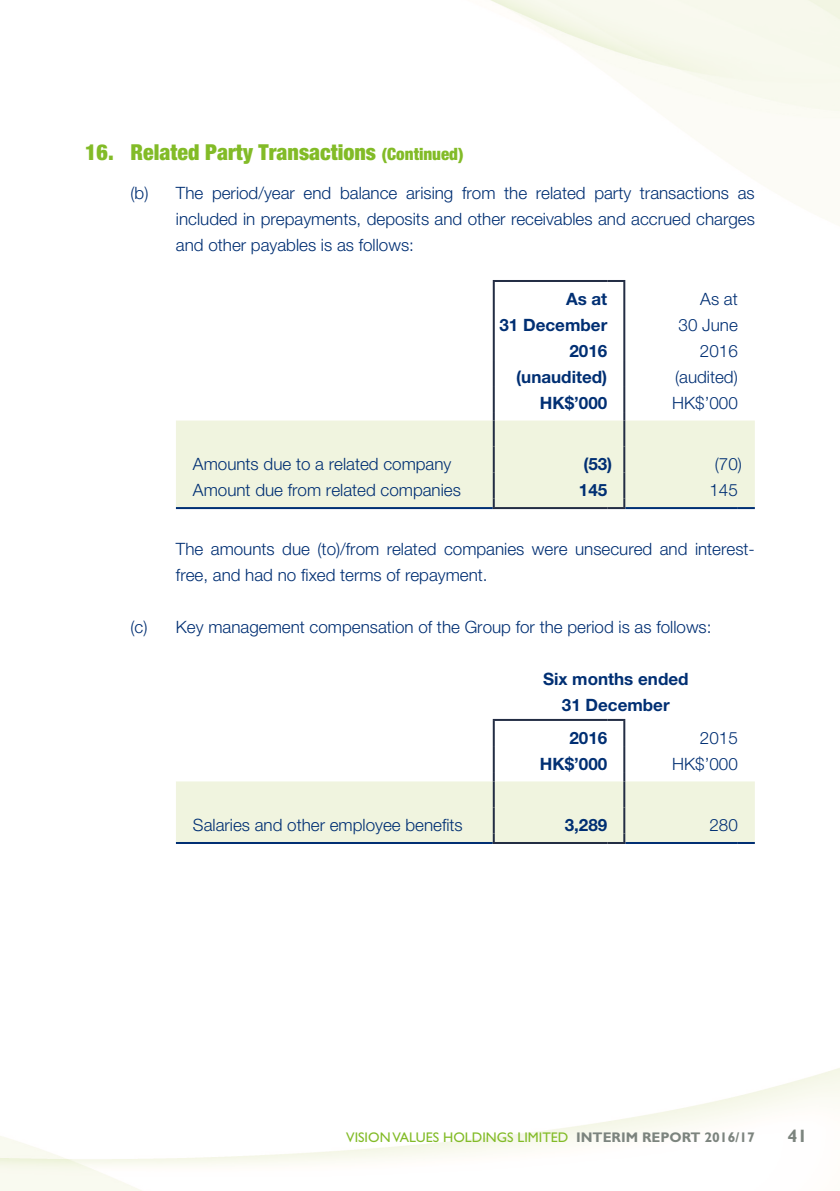
<style>
.page{position:relative;width:840px;height:1191px;background:#fff}
.page>*{position:absolute;margin:0;border:0;box-sizing:border-box;transform-origin:0 0}
._02_H2{font:900 condensed 22px "Helvetica Neue LT Std";color:#82bb27}
.t1{font:700 18px "Gill Sans Std";color:#7c847e}
._00_Body_Text{font:300 17px/26px "Helvetica Neue LT Std";color:#002f73;text-align:justify}
._00_Body_Text-2{font:700 17px "Helvetica Neue LT Std";color:#002f73}
.t2{font:14px "Gill Sans Std";color:#82bb27}
.s1{font-size:17px}
.s2{font-weight:700;color:#7c847e}
</style>
<div class="page">
<img style="left:0;top:0;width:839px;height:1191px">
<div style="left:176px;top:420px;width:578px;height:87px;background:#f0f4df"></div>
<hr style="left:176px;top:507px;width:316px;height:2px;background:#002f73">
<hr style="left:625px;top:507px;width:112px;height:2px;background:#002f73">
<svg style="left:737px;top:507px;width:17px;height:2px"></svg>
<hr style="left:492px;top:280px;width:115px;height:2px;background:#232d44">
<svg style="left:607px;top:280px;width:18px;height:2px"></svg>
<hr style="left:492px;top:282px;width:2px;height:78px;background:#232d44">
<hr style="left:492px;top:360px;width:2px;height:26px;background:#232d44">
<hr style="left:492px;top:386px;width:2px;height:26px;background:#232d44">
<svg style="left:492px;top:412px;width:2px;height:8px"></svg>
<hr style="left:492px;top:420px;width:2px;height:26px;background:#232d44">
<hr style="left:492px;top:446px;width:2px;height:26px;background:#232d44">
<hr style="left:492px;top:472px;width:2px;height:26px;background:#232d44">
<svg style="left:492px;top:498px;width:2px;height:9px"></svg>
<hr style="left:623px;top:282px;width:2px;height:78px;background:#232d44">
<hr style="left:623px;top:360px;width:2px;height:26px;background:#232d44">
<hr style="left:623px;top:386px;width:2px;height:26px;background:#232d44">
<svg style="left:623px;top:412px;width:2px;height:8px"></svg>
<hr style="left:623px;top:420px;width:2px;height:26px;background:#232d44">
<hr style="left:623px;top:446px;width:2px;height:26px;background:#232d44">
<hr style="left:623px;top:472px;width:2px;height:26px;background:#232d44">
<hr style="left:492px;top:507px;width:115px;height:2px;background:#232d44">
<svg style="left:607px;top:498px;width:18px;height:11px"></svg>
<hr style="left:492px;top:719px;width:115px;height:2px;background:#232d44">
<svg style="left:607px;top:719px;width:18px;height:2px"></svg>
<hr style="left:492px;top:721px;width:2px;height:26px;background:#232d44">
<hr style="left:492px;top:747px;width:2px;height:26px;background:#232d44">
<hr style="left:623px;top:721px;width:2px;height:26px;background:#232d44">
<hr style="left:623px;top:747px;width:2px;height:26px;background:#232d44">
<svg style="left:176px;top:773px;width:578px;height:71px;background:#e9eede"></svg>
<p class="_02_H2" style="left:85px;top:139px;width:379px">16. Related Party Transactions <span class="s1">(Continued)</span></p>
<p class="_00_Body_Text" style="left:176px;top:180px;width:580px;text-indent:-45px">(b) The period/year end balance arising from the related party transactions as included in prepayments, deposits and other receivables and accrued charges and other payables is as follows:</p>
<p class="_00_Body_Text-2" style="left:565px;top:288px;width:43px">As at</p>
<p class="_00_Body_Text-2" style="left:499px;top:314px;width:109px">31 December</p>
<p class="_00_Body_Text-2" style="left:569px;top:340px;width:39px">2016</p>
<p class="_00_Body_Text" style="left:700px;top:286px;width:39px">As at</p>
<p class="_00_Body_Text" style="left:678px;top:312px;width:61px">30 June</p>
<p class="_00_Body_Text" style="left:699px;top:338px;width:39px">2016</p>
<p class="_00_Body_Text-2" style="left:516px;top:366px;width:92px">(unaudited)</p>
<p class="_00_Body_Text" style="left:674px;top:364px;width:64px">(audited)</p>
<p class="_00_Body_Text-2" style="left:539px;top:392px;width:69px">HK$’000</p>
<p class="_00_Body_Text" style="left:671px;top:390px;width:67px">HK$’000</p>
<p class="_00_Body_Text" style="left:193px;top:450px;width:260px">Amounts due to a related company</p>
<p class="_00_Body_Text-2" style="left:583px;top:453px;width:30px">(53)</p>
<p class="_00_Body_Text" style="left:714px;top:450px;width:29px">(70)</p>
<p class="_00_Body_Text" style="left:193px;top:476px;width:269px">Amount due from related companies</p>
<p class="_00_Body_Text-2" style="left:578px;top:479px;width:30px">145</p>
<p class="_00_Body_Text" style="left:709px;top:476px;width:30px">145</p>
<p class="_00_Body_Text" style="left:176px;top:536px;width:580px">The amounts due (to)/from related companies were unsecured and interest&shy;free, and had no fixed terms of repayment.</p>
<p class="_00_Body_Text" style="left:130px;top:614px;width:582px">(c) Key management compensation of the Group for the period is as follows:</p>
<p class="_00_Body_Text-2" style="left:542px;top:669px;width:147px">Six months ended</p>
<p class="_00_Body_Text-2" style="left:561px;top:695px;width:109px">31 December</p>
<p class="_00_Body_Text-2" style="left:569px;top:727px;width:39px">2016</p>
<p class="_00_Body_Text" style="left:699px;top:724px;width:39px">2015</p>
<p class="_00_Body_Text-2" style="left:539px;top:753px;width:69px">HK$’000</p>
<p class="_00_Body_Text" style="left:671px;top:750px;width:67px">HK$’000</p>
<p class="_00_Body_Text" style="left:193px;top:811px;width:271px">Salaries and other employee benefits</p>
<p class="_00_Body_Text-2" style="left:564px;top:814px;width:44px">3,289</p>
<p class="_00_Body_Text" style="left:709px;top:811px;width:30px">280</p>
<p class="t2" style="left:346px;top:1129px;width:410px">VISION VALUES HOLDINGS LIMITED <span class="s2">INTERIM REPORT 2016/17</span></p>
<p class="t1" style="left:787px;top:1125px;width:21px">41</p>
</div>
